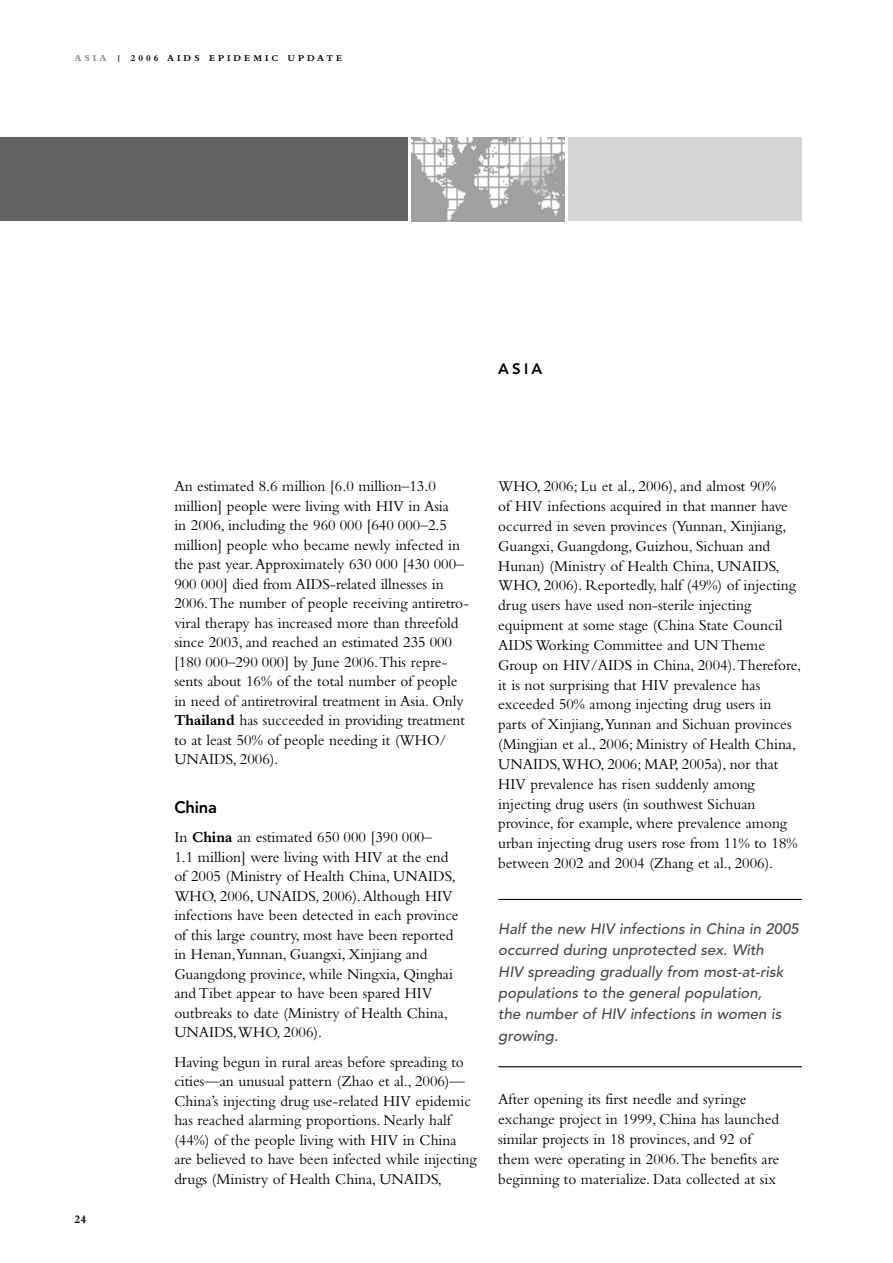
<style>
.page{position:relative;width:893px;height:1263px;background:#fff}
.page>*{position:absolute;margin:0;border:0;box-sizing:border-box;transform-origin:0 0}
.HEAD{font:800 16.5px "Avenir";letter-spacing:-.01em;color:#000}
.BODY{font:15.75px/19.5px "Bembo";color:#000}
.BODY_citation{font:italic 500 15px/21.3px "Avenir";color:#484848}
.HEAD_CHAPTER_NAME{font:800 15px "Avenir";color:#000}
.t1{font:700 12px "Bembo";color:#000}
.t2{font:700 9.3px "Bembo";letter-spacing:.32em;color:#000}
.s1{font-weight:800;color:#939393}
.s2{font-weight:700}
</style>
<div class="page">
<div style="left:569px;top:137px;width:233px;height:84px;background:#d6d6d6"></div>
<div style="left:0;top:137px;width:407px;height:84px;background:#636363"></div>
<img style="left:411px;top:137px;width:154px;height:84px">
<hr style="left:498px;top:899px;width:304px;height:1px;background:#000">
<hr style="left:498px;top:1066px;width:304px;height:1px;background:#000">
<p class="t2" style="left:74px;top:53px;width:269px"><span class="s1">ASIA</span> | 2006 AIDS EPIDEMIC UPDATE</p>
<p class="t1" style="left:74px;top:1212px;width:13px">24</p>
<p class="HEAD_CHAPTER_NAME" style="left:498px;top:360px;width:46px">ASIA</p>
<p class="BODY" style="left:174px;top:476px;width:296px">An estimated 8.6 million [6.0 million–13.0 million] people were living with HIV in Asia<br>in 2006, including the 960 000 [640 000–2.5 million] people who became newly infected in the past year. Approximately 630 000 [430 000– 900 000] died from AIDS-related illnesses in 2006. The number of people receiving antiretro&shy;viral therapy has increased more than threefold since 2003, and reached an estimated 235 000 [180 000–290 000] by June 2006. This repre&shy;sents about 16% of the total number of people in need of antiretroviral treatment in Asia. Only <span class="s2">Thailand</span> has succeeded in providing treatment to at least 50% of people needing it (WHO/ UNAIDS, 2006).</p>
<p class="HEAD" style="left:174px;top:798px;width:44px">China</p>
<p class="BODY" style="left:174px;top:827px;width:286px">In <span class="s2">China</span> an estimated 650 000 [390 000–<br>1.1 million] were living with HIV at the end of 2005 (Ministry of Health China, UNAIDS, WHO, 2006, UNAIDS, 2006). Although HIV infections have been detected in each province of this large country, most have been reported in Henan,Yunnan, Guangxi, Xinjiang and Guangdong province, while Ningxia, Qinghai and Tibet appear to have been spared HIV outbreaks to date (Ministry of Health China, UNAIDS, WHO, 2006).</p>
<p class="BODY" style="left:174px;top:1052px;width:304px">Having begun in rural areas before spreading to cities—an unusual pattern (Zhao et al., 2006)— China’s injecting drug use-related HIV epidemic has reached alarming proportions. Nearly half (44%) of the people living with HIV in China are believed to have been infected while injecting drugs (Ministry of Health China, UNAIDS,</p>
<p class="BODY" style="left:498px;top:476px;width:304px">WHO, 2006; Lu et al., 2006), and almost 90%<br>of HIV infections acquired in that manner have occurred in seven provinces (Yunnan, Xinjiang, Guangxi, Guangdong, Guizhou, Sichuan and Hunan) (Ministry of Health China, UNAIDS, WHO, 2006). Reportedly, half (49%) of injecting drug users have used non-sterile injecting equipment at some stage (China State Council AIDS Working Committee and UN Theme Group on HIV/AIDS in China, 2004). Therefore, it is not surprising that HIV prevalence has exceeded 50% among injecting drug users in parts of Xinjiang,Yunnan and Sichuan provinces (Mingjian et al., 2006; Ministry of Health China, UNAIDS, WHO, 2006; MAP, 2005a), nor that HIV prevalence has risen suddenly among injecting drug users (in southwest Sichuan province, for example, where prevalence among urban injecting drug users rose from 11% to 18% between 2002 and 2004 (Zhang et al., 2006).</p>
<p class="BODY_citation" style="left:498px;top:918px;width:302px">Half the new HIV infections in China in 2005 occurred during unprotected sex. With<br>HIV spreading gradually from most-at-risk populations to the general population,<br>the number of HIV infections in women is growing.</p>
<p class="BODY" style="left:498px;top:1089px;width:282px">After opening its first needle and syringe exchange project in 1999, China has launched similar projects in 18 provinces, and 92 of them were operating in 2006. The benefits are beginning to materialize. Data collected at six</p>
</div>
